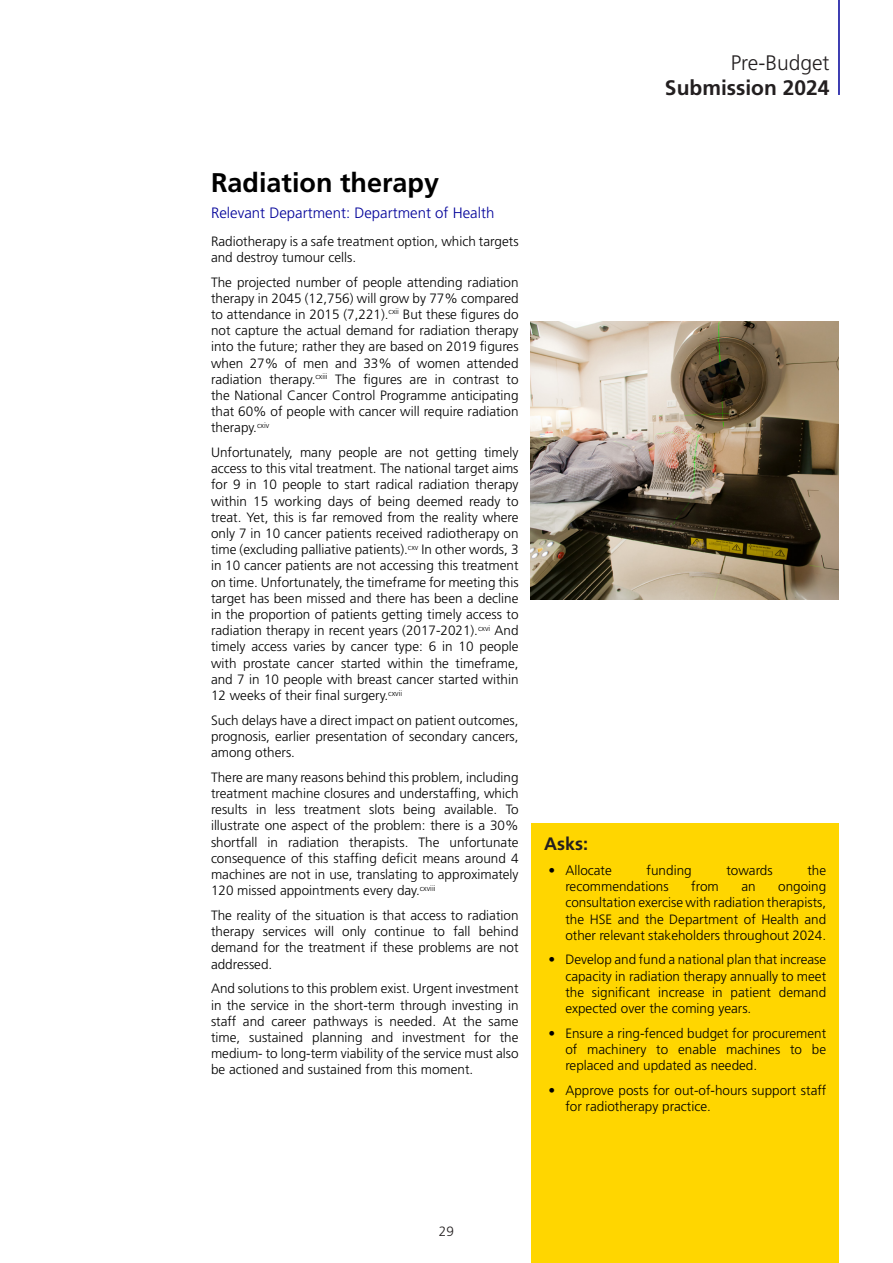
<style>
.page{position:relative;width:893px;height:1263px;background:#fff}
.page>*{position:absolute;margin:0;border:0;box-sizing:border-box;transform-origin:0 0}
.subheader{font:700 27px "Frutiger LT Std";color:#000}
.t1{font:700 21px "Frutiger LT Std";color:#231f20}
.t2{font:300 21px "Frutiger LT Std";color:#231f20}
.subsubheader{font:700 18px "Frutiger LT Std";color:#231f20}
.dept{font:300 15px "Frutiger LT Std";color:#009}
.body{font:300 13.5px/16.2px "Frutiger LT Std";color:#000;text-align:justify}
.t3{font:300 13.5px "Frutiger LT Std";color:#231f20}
</style>
<div class="page">
<hr style="left:838px;top:0;width:2px;height:95px;background:#009">
<div style="left:531px;top:824px;width:308px;height:439px;background:#ffd600"></div>
<img style="left:531px;top:321px;width:308px;height:278px">
<h2 class="t2" style="left:731px;top:51px;width:100px">Pre-Budget</h2>
<h2 class="t1" style="left:665px;top:75px;width:166px">Submission 2024</h2>
<p class="subheader" style="left:211px;top:167px;width:230px">Radiation therapy</p>
<p class="dept" style="left:211px;top:205px;width:285px">Relevant Department: Department of Health</p>
<p class="body" style="left:211px;top:233px;width:309px">Radiotherapy is a safe treatment option, which targets and destroy tumour cells.</p>
<p class="body" style="left:211px;top:274px;width:309px">The projected number of people attending radiation therapy in 2045 (12,756) will grow by 77% compared to attendance in 2015 (7,221).<sup>cxii</sup> But these figures do not capture the actual demand for radiation therapy into the future; rather they are based on 2019 figures when 27% of men and 33% of women attended radiation therapy.<sup>cxiii</sup> The figures are in contrast to the National Cancer Control Programme anticipating that 60% of people with cancer will require radiation therapy.<sup>cxiv</sup></p>
<p class="body" style="left:211px;top:444px;width:309px">Unfortunately, many people are not getting timely access to this vital treatment. The national target aims for 9 in 10 people to start radical radiation therapy within 15 working days of being deemed ready to treat. Yet, this is far removed from the reality where only 7 in 10 cancer patients received radiotherapy on time (excluding palliative patients).<sup>cxv</sup> In other words, 3 in 10 cancer patients are not accessing this treatment on time. Unfortunately, the timeframe for meeting this target has been missed and there has been a decline in the proportion of patients getting timely access to radiation therapy in recent years (2017-2021).<sup>cxvi</sup> And timely access varies by cancer type: 6 in 10 people with prostate cancer started within the timeframe, and 7 in 10 people with breast cancer started within 12 weeks of their final surgery.<sup>cxvii</sup></p>
<p class="body" style="left:211px;top:712px;width:309px">Such delays have a direct impact on patient outcomes, prognosis, earlier presentation of secondary cancers, among others.</p>
<p class="body" style="left:211px;top:769px;width:309px">There are many reasons behind this problem, including treatment machine closures and understaffing, which results in less treatment slots being available. To illustrate one aspect of the problem: there is a 30% shortfall in radiation therapists. The unfortunate consequence of this staffing deficit means around 4 machines are not in use, translating to approximately 120 missed appointments every day.<sup>cxviii</sup></p>
<p class="body" style="left:211px;top:907px;width:309px">The reality of the situation is that access to radiation therapy services will only continue to fall behind demand for the treatment if these problems are not addressed.</p>
<p class="body" style="left:211px;top:981px;width:309px">And solutions to this problem exist. Urgent investment in the service in the short-term through investing in staff and career pathways is needed. At the same time, sustained planning and investment for the medium- to long-term viability of the service must also be actioned and sustained from this moment.</p>
<p class="subsubheader" style="left:544px;top:833px;width:45px">Asks:</p>
<p class="body" style="left:548px;top:862px;width:65px">• Allocate</p>
<p class="body" style="left:647px;top:862px;width:47px">funding</p>
<p class="body" style="left:726px;top:862px;width:48px">towards</p>
<p class="body" style="left:807px;top:862px;width:20px">the</p>
<p class="body" style="left:565px;top:878px;width:105px">recommendations</p>
<p class="body" style="left:691px;top:878px;width:29px">from</p>
<p class="body" style="left:741px;top:878px;width:16px">an</p>
<p class="body" style="left:565px;top:878px;width:262px;text-indent:213px">ongoing consultation exercise with radiation therapists, the HSE and the Department of Health and other relevant stakeholders throughout 2024.</p>
<p class="body" style="left:565px;top:952px;width:262px;text-indent:-17px">• Develop and fund a national plan that increase capacity in radiation therapy annually to meet the significant increase in patient demand expected over the coming years.</p>
<p class="body" style="left:565px;top:1025px;width:262px;text-indent:-17px">• Ensure a ring-fenced budget for procurement of machinery to enable machines to be replaced and updated as needed.</p>
<p class="body" style="left:565px;top:1082px;width:262px;text-indent:-17px">• Approve posts for out-of-hours support staff for radiotherapy practice.</p>
<p class="t3" style="left:439px;top:1224px;width:17px">29</p>
</div>
